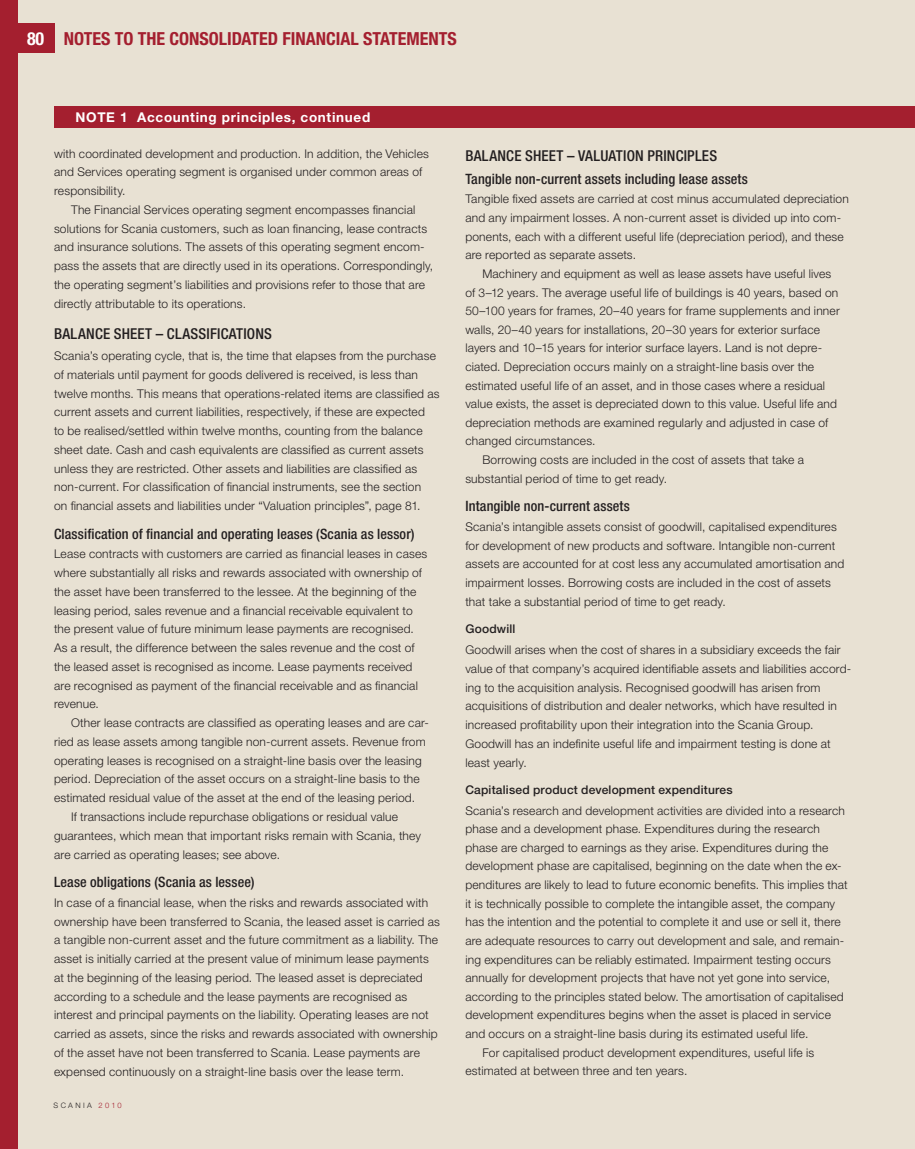
<style>
.page{position:relative;width:915px;height:1149px;background:#fff}
.page>*{position:absolute;margin:0;border:0;box-sizing:border-box;transform-origin:0 0}
.t1{font:700 condensed 18px "Helvetica Neue LT Std";color:#a41f2f}
.t2{font:500 condensed 15px "Helvetica Neue LT Std";letter-spacing:.015em;color:#231f20}
.t3{font:500 condensed 14.25px "Helvetica Neue LT Std";letter-spacing:.005em;color:#231f20}
.t4{font:700 13.5px "Helvetica Neue LT Std";letter-spacing:.05em;color:#fff}
.t5{font:300 12px/18.8px "Helvetica Neue LT Std";letter-spacing:.015em;color:#231f20}
.t6{font:500 12px "Helvetica Neue LT Std";letter-spacing:.015em;color:#231f20}
.t7{font:300 7.5px "Helvetica Neue LT Std";letter-spacing:.31em;color:#231f20}
.s1{color:#fff}
.s2{color:#a41f2f}
</style>
<div class="page">
<div style="left:0;top:0;width:914px;height:1148px;background:#e8e1d3"></div>
<div style="left:0;top:23px;width:54px;height:30px;background:#a41f2f"></div>
<div style="left:0;top:0;width:17px;height:1148px;background:#a41f2f"></div>
<div style="left:54px;top:106px;width:860px;height:22px;background:#a41f2f"></div>
<h1 class="t1" style="left:27px;top:27px;width:431px"><span class="s1">80</span> NOTES TO THE CONSOLIDATED FINANCIAL STATEMENTS</h1>
<p class="t4" style="left:75px;top:109px;width:296px">NOTE 1 Accounting principles, continued</p>
<p class="t5" style="left:54px;top:143px;width:376px">with coordinated development and production. In addition, the Vehicles and Services operating segment is organised under common areas of responsibility.</p>
<p class="t5" style="left:54px;top:200px;width:380px;text-indent:17px">The Financial Services operating segment encompasses financial solutions for Scania customers, such as loan financing, lease contracts and insurance solutions. The assets of this operating segment encom&shy;pass the assets that are directly used in its operations. Correspondingly, the operating segment’s liabilities and provisions refer to those that are directly attributable to its operations.</p>
<p class="t2" style="left:54px;top:324px;width:219px">BALANCE SHEET – CLASSIFICATIONS</p>
<p class="t5" style="left:54px;top:346px;width:387px">Scania’s operating cycle, that is, the time that elapses from the purchase of materials until payment for goods delivered is received, is less than twelve months. This means that operations-related items are classified as current assets and current liabilities, respectively, if these are expected<br>to be realised/settled within twelve months, counting from the balance sheet date. Cash and cash equivalents are classified as current assets unless they are restricted. Other assets and liabilities are classified as non-current. For classification of financial instruments, see the section<br>on financial assets and liabilities under “Valuation principles”, page 81.</p>
<p class="t3" style="left:54px;top:525px;width:362px">Classification of financial and operating leases (Scania as lessor)</p>
<p class="t5" style="left:54px;top:544px;width:374px">Lease contracts with customers are carried as financial leases in cases where substantially all risks and rewards associated with ownership of the asset have been transferred to the lessee. At the beginning of the leasing period, sales revenue and a financial receivable equivalent to the present value of future minimum lease payments are recognised.<br>As a result, the difference between the sales revenue and the cost of the leased asset is recognised as income. Lease payments received are recognised as payment of the financial receivable and as financial revenue.</p>
<p class="t5" style="left:71px;top:713px;width:359px">Other lease contracts are classified as operating leases and are car-</p>
<p class="t5" style="left:54px;top:731px;width:373px">ried as lease assets among tangible non-current assets. Revenue from</p>
<p class="t5" style="left:54px;top:750px;width:369px">operating leases is recognised on a straight-line basis over the leasing</p>
<p class="t5" style="left:54px;top:769px;width:367px">period. Depreciation of the asset occurs on a straight-line basis to the</p>
<p class="t5" style="left:54px;top:788px;width:362px">estimated residual value of the asset at the end of the leasing period.</p>
<p class="t5" style="left:71px;top:806px;width:328px">If transactions include repurchase obligations or residual value</p>
<p class="t5" style="left:54px;top:825px;width:368px">guarantees, which mean that important risks remain with Scania, they</p>
<p class="t5" style="left:54px;top:844px;width:227px">are carried as operating leases; see above.</p>
<p class="t3" style="left:54px;top:873px;width:202px">Lease obligations (Scania as lessee)</p>
<p class="t5" style="left:54px;top:892px;width:387px">In case of a financial lease, when the risks and rewards associated with ownership have been transferred to Scania, the leased asset is carried as a tangible non-current asset and the future commitment as a liability. The asset is initially carried at the present value of minimum lease payments at the beginning of the leasing period. The leased asset is depreciated according to a schedule and the lease payments are recognised as interest and principal payments on the liability. Operating leases are not carried as assets, since the risks and rewards associated with ownership of the asset have not been transferred to Scania. Lease payments are expensed continuously on a straight-line basis over the lease term.</p>
<p class="t7" style="left:54px;top:1099px;width:70px">Scania <span class="s2">2010</span></p>
<p class="t2" style="left:465px;top:147px;width:253px">BALANCE SHEET – VALUATION PRINCIPLES</p>
<p class="t3" style="left:465px;top:170px;width:284px">Tangible non-current assets including lease assets</p>
<p class="t5" style="left:465px;top:189px;width:385px">Tangible fixed assets are carried at cost minus accumulated depreciation and any impairment losses. A non-current asset is divided up into com&shy;ponents, each with a different useful life (depreciation period), and these are reported as separate assets.</p>
<p class="t5" style="left:482px;top:264px;width:350px">Machinery and equipment as well as lease assets have useful lives</p>
<p class="t5" style="left:465px;top:282px;width:374px">of 3–12 years. The average useful life of buildings is 40 years, based on</p>
<p class="t5" style="left:465px;top:301px;width:376px">50–100 years for frames, 20–40 years for frame supplements and inner</p>
<p class="t5" style="left:465px;top:320px;width:356px">walls, 20–40 years for installations, 20–30 years for exterior surface</p>
<p class="t5" style="left:465px;top:338px;width:357px">layers and 10–15 years for interior surface layers. Land is not depre-</p>
<p class="t5" style="left:465px;top:357px;width:350px">ciated. Depreciation occurs mainly on a straight-line basis over the</p>
<p class="t5" style="left:465px;top:375px;width:361px">estimated useful life of an asset, and in those cases where a residual</p>
<p class="t5" style="left:465px;top:394px;width:373px">value exists, the asset is depreciated down to this value. Useful life and</p>
<p class="t5" style="left:465px;top:413px;width:364px">depreciation methods are examined regularly and adjusted in case of</p>
<p class="t5" style="left:465px;top:431px;width:132px">changed circumstances.</p>
<p class="t5" style="left:482px;top:450px;width:323px">Borrowing costs are included in the cost of assets that take a</p>
<p class="t5" style="left:465px;top:468px;width:203px">substantial period of time to get ready.</p>
<p class="t3" style="left:465px;top:497px;width:166px">Intangible non-current assets</p>
<p class="t5" style="left:465px;top:516px;width:380px">Scania’s intangible assets consist of goodwill, capitalised expenditures for development of new products and software. Intangible non-current assets are accounted for at cost less any accumulated amortisation and impairment losses. Borrowing costs are included in the cost of assets that take a substantial period of time to get ready.</p>
<p class="t6" style="left:465px;top:621px;width:51px">Goodwill</p>
<p class="t5" style="left:465px;top:640px;width:385px">Goodwill arises when the cost of shares in a subsidiary exceeds the fair value of that company’s acquired identifiable assets and liabilities accord&shy;ing to the acquisition analysis. Recognised goodwill has arisen from acquisitions of distribution and dealer networks, which have resulted in increased profitability upon their integration into the Scania Group.<br>Goodwill has an indefinite useful life and impairment testing is done at least yearly.</p>
<p class="t6" style="left:465px;top:782px;width:269px">Capitalised product development expenditures</p>
<p class="t5" style="left:465px;top:800px;width:381px">Scania’s research and development activities are divided into a research</p>
<p class="t5" style="left:465px;top:819px;width:356px">phase and a development phase. Expenditures during the research</p>
<p class="t5" style="left:465px;top:837px;width:364px">phase are charged to earnings as they arise. Expenditures during the</p>
<p class="t5" style="left:465px;top:856px;width:378px">development phase are capitalised, beginning on the date when the ex-</p>
<p class="t5" style="left:465px;top:874px;width:383px">penditures are likely to lead to future economic benefits. This implies that</p>
<p class="t5" style="left:465px;top:893px;width:371px">it is technically possible to complete the intangible asset, the company</p>
<p class="t5" style="left:465px;top:912px;width:377px">has the intention and the potential to complete it and use or sell it, there</p>
<p class="t5" style="left:465px;top:930px;width:380px">are adequate resources to carry out development and sale, and remain-</p>
<p class="t5" style="left:465px;top:949px;width:367px">ing expenditures can be reliably estimated. Impairment testing occurs</p>
<p class="t5" style="left:465px;top:967px;width:366px">annually for development projects that have not yet gone into service,</p>
<p class="t5" style="left:465px;top:986px;width:380px">according to the principles stated below. The amortisation of capitalised</p>
<p class="t5" style="left:465px;top:1005px;width:367px">development expenditures begins when the asset is placed in service</p>
<p class="t5" style="left:465px;top:1023px;width:344px">and occurs on a straight-line basis during its estimated useful life.</p>
<p class="t5" style="left:482px;top:1042px;width:333px">For capitalised product development expenditures, useful life is</p>
<p class="t5" style="left:465px;top:1060px;width:223px">estimated at between three and ten years.</p>
</div>
